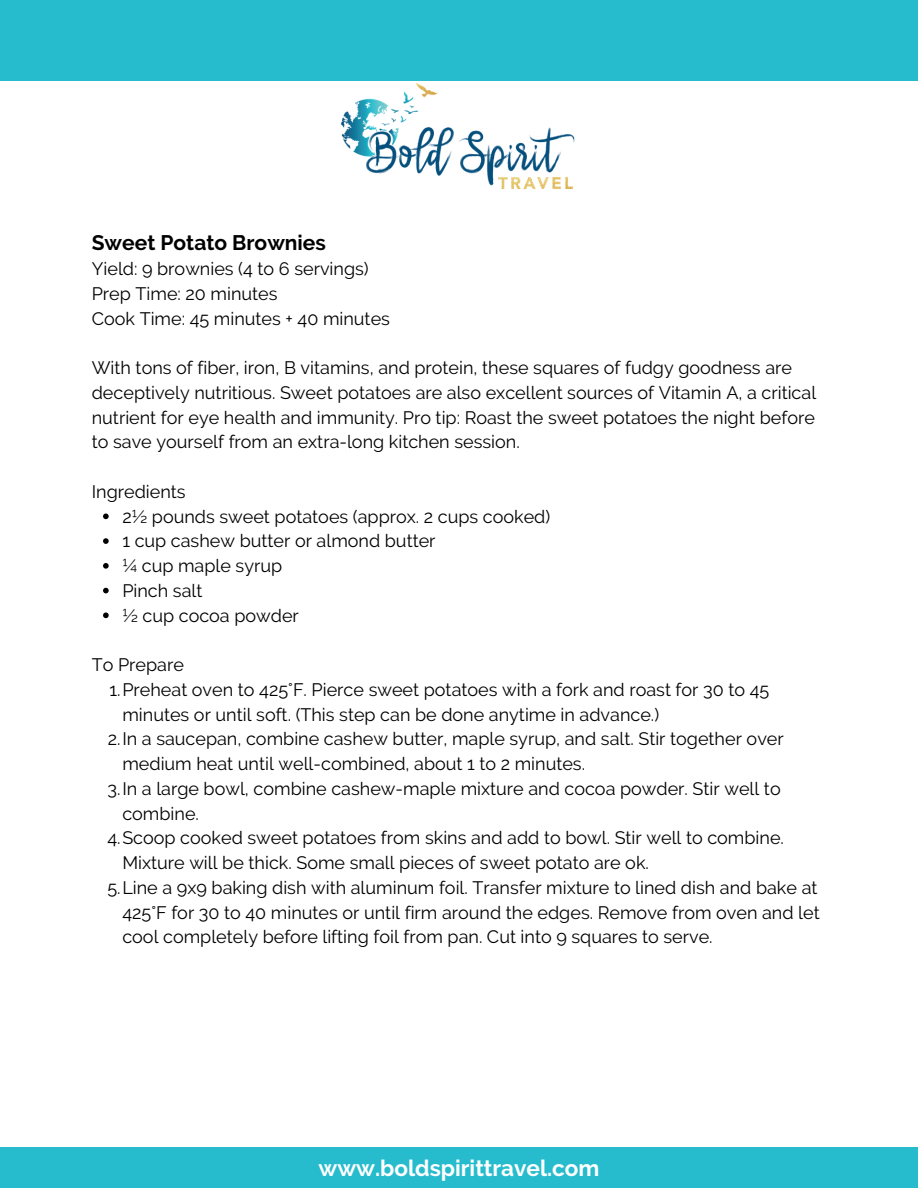
<style>
.page{position:relative;width:918px;height:1188px;background:#fff}
.page>*{position:absolute;margin:0;border:0;box-sizing:border-box;transform-origin:0 0}
.t1{font:700 22.5px "Raleway";color:#fff}
.t2{font:700 21px "Raleway";color:#000}
.t3{font:18px/24.8px "Raleway";color:#000}
</style>
<div class="page">
<div style="left:0;top:0;width:918px;height:81px;background:#27bccd"></div>
<div style="left:0;top:1148px;width:918px;height:40px;background:#27bccd"></div>
<img style="left:342px;top:83px;width:233px;height:106px">
<svg style="left:103px;top:514px;width:6px;height:5px"></svg>
<svg style="left:103px;top:538px;width:6px;height:6px"></svg>
<svg style="left:103px;top:563px;width:6px;height:6px"></svg>
<svg style="left:103px;top:588px;width:6px;height:5px"></svg>
<svg style="left:103px;top:613px;width:6px;height:5px"></svg>
<p class="t2" style="left:92px;top:231px;width:236px">Sweet Potato Brownies</p>
<p class="t3" style="left:92px;top:256px;width:278px">Yield: 9 brownies (4 to 6 servings)</p>
<p class="t3" style="left:92px;top:281px;width:187px">Prep Time: 20 minutes</p>
<p class="t3" style="left:92px;top:306px;width:300px">Cook Time: 45 minutes + 40 minutes</p>
<p class="t3" style="left:92px;top:355px;width:726px">With tons of fiber, iron, B vitamins, and protein, these squares of fudgy goodness are deceptively nutritious. Sweet potatoes are also excellent sources of Vitamin A, a critical nutrient for eye health and immunity. Pro tip: Roast the sweet potatoes the night before to save yourself from an extra-long kitchen session.</p>
<p class="t3" style="left:92px;top:479px;width:95px">Ingredients</p>
<p class="t3" style="left:122px;top:504px;width:429px">2½ pounds sweet potatoes (approx. 2 cups cooked)</p>
<p class="t3" style="left:122px;top:529px;width:315px">1 cup cashew butter or almond butter</p>
<p class="t3" style="left:122px;top:553px;width:161px">¼ cup maple syrup</p>
<p class="t3" style="left:122px;top:578px;width:82px">Pinch salt</p>
<p class="t3" style="left:122px;top:603px;width:178px">½ cup cocoa powder</p>
<p class="t3" style="left:92px;top:652px;width:94px">To Prepare</p>
<p class="t3" style="left:122px;top:677px;width:648px;text-indent:-13px">1.Preheat oven to 425°F. Pierce sweet potatoes with a fork and roast for 30 to 45 minutes or until soft. (This step can be done anytime in advance.)</p>
<p class="t3" style="left:122px;top:727px;width:663px;text-indent:-15px">2.In a saucepan, combine cashew butter, maple syrup, and salt. Stir together over medium heat until well-combined, about 1 to 2 minutes.</p>
<p class="t3" style="left:122px;top:776px;width:660px;text-indent:-15px">3.In a large bowl, combine cashew-maple mixture and cocoa powder. Stir well to combine.</p>
<p class="t3" style="left:122px;top:826px;width:663px;text-indent:-15px">4.Scoop cooked sweet potatoes from skins and add to bowl. Stir well to combine.<br>Mixture will be thick. Some small pieces of sweet potato are ok.</p>
<p class="t3" style="left:122px;top:875px;width:699px;text-indent:-15px">5.Line a 9x9 baking dish with aluminum foil. Transfer mixture to lined dish and bake at<br>425°F for 30 to 40 minutes or until firm around the edges. Remove from oven and let cool completely before lifting foil from pan. Cut into 9 squares to serve.</p>
<p class="t1" style="left:318px;top:1155px;width:283px">www.boldspirittravel.com</p>
</div>
